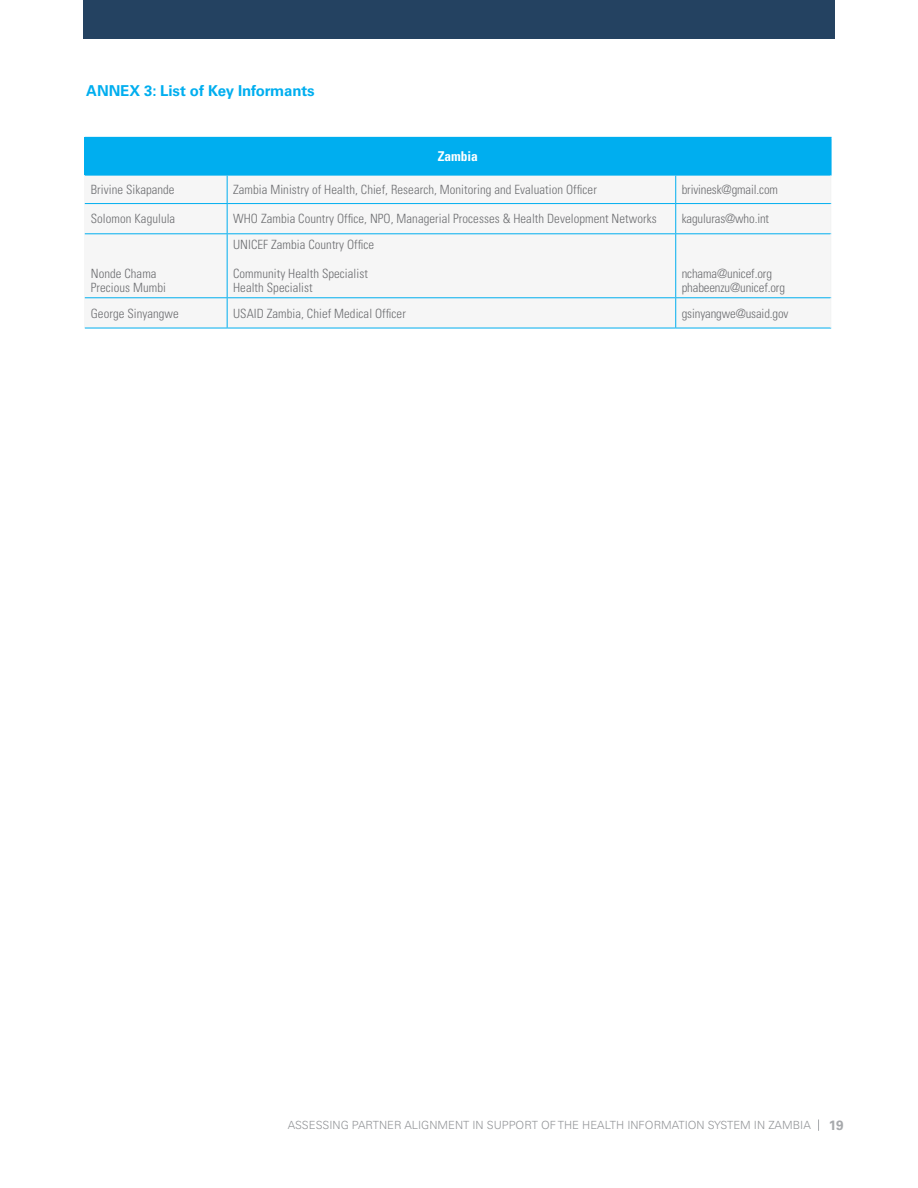
<style>
.page{position:relative;width:918px;height:1188px;background:#fff}
.page>*{position:absolute;margin:0;border:0;box-sizing:border-box;transform-origin:0 0}
.t1{font:700 15px "Univers LT Std";letter-spacing:-.005em;color:#00aeef}
.t2{font:700 condensed 13.5px "Univers LT Std";letter-spacing:-.005em;color:#fff}
.t3{font:700 13.5px "Univers LT Std";color:#a7a9ac}
.t4{font:300 condensed 12.75px/14.2px "Univers LT Std";letter-spacing:.005em;color:#6d6e71}
.t5{font:300 11.25px "Univers LT Std";color:#939598}
</style>
<div class="page">
<div style="left:83px;top:0;width:751px;height:38px;background:#244261"></div>
<div style="left:85px;top:138px;width:746px;height:37px;background:#00aeef"></div>
<div style="left:85px;top:175px;width:142px;height:29px;background:#f6f6f6"></div>
<div style="left:227px;top:175px;width:449px;height:29px;background:#f6f6f6"></div>
<div style="left:676px;top:175px;width:155px;height:29px;background:#f6f6f6"></div>
<div style="left:85px;top:204px;width:142px;height:30px;background:#f6f6f6"></div>
<div style="left:227px;top:204px;width:449px;height:30px;background:#f6f6f6"></div>
<div style="left:676px;top:204px;width:155px;height:30px;background:#f6f6f6"></div>
<div style="left:85px;top:234px;width:142px;height:64px;background:#f6f6f6"></div>
<div style="left:227px;top:234px;width:449px;height:64px;background:#f6f6f6"></div>
<div style="left:676px;top:234px;width:155px;height:64px;background:#f6f6f6"></div>
<div style="left:85px;top:298px;width:142px;height:30px;background:#f6f6f6"></div>
<div style="left:227px;top:298px;width:449px;height:30px;background:#f6f6f6"></div>
<div style="left:676px;top:298px;width:155px;height:30px;background:#f6f6f6"></div>
<hr style="left:85px;top:137px;width:142px;height:1px;background:#00aeef">
<hr style="left:227px;top:137px;width:449px;height:1px;background:#00aeef">
<hr style="left:676px;top:137px;width:156px;height:1px;background:#00aeef">
<hr style="left:830px;top:138px;width:2px;height:37px;background:#00aeef">
<hr style="left:85px;top:175px;width:142px;height:1px;background:#00aeef">
<hr style="left:227px;top:175px;width:449px;height:1px;background:#00aeef">
<hr style="left:676px;top:175px;width:156px;height:1px;background:#00aeef">
<hr style="left:85px;top:203px;width:142px;height:1px;background:#00aeef">
<hr style="left:227px;top:203px;width:449px;height:1px;background:#00aeef">
<hr style="left:676px;top:203px;width:155px;height:1px;background:#00aeef">
<hr style="left:85px;top:233px;width:142px;height:1px;background:#00aeef">
<hr style="left:227px;top:233px;width:449px;height:1px;background:#00aeef">
<hr style="left:676px;top:233px;width:155px;height:1px;background:#00aeef">
<hr style="left:85px;top:297px;width:142px;height:1px;background:#00aeef">
<hr style="left:227px;top:297px;width:449px;height:1px;background:#00aeef">
<hr style="left:676px;top:297px;width:155px;height:1px;background:#00aeef">
<hr style="left:85px;top:328px;width:142px;height:1px;background:#00aeef">
<hr style="left:227px;top:328px;width:449px;height:1px;background:#00aeef">
<hr style="left:676px;top:328px;width:155px;height:1px;background:#00aeef">
<svg style="left:227px;top:175px;width:1px;height:58px"></svg>
<svg style="left:675px;top:175px;width:1px;height:58px"></svg>
<hr style="left:227px;top:234px;width:1px;height:63px;background:#00aeef">
<hr style="left:675px;top:234px;width:1px;height:63px;background:#00aeef">
<hr style="left:227px;top:298px;width:1px;height:30px;background:#00aeef">
<hr style="left:675px;top:298px;width:1px;height:30px;background:#00aeef">
<p class="t1" style="left:86px;top:82px;width:230px">ANNEX 3: List of Key Informants</p>
<p class="t2" style="left:438px;top:148px;width:42px">Zambia</p>
<p class="t4" style="left:91px;top:182px;width:85px">Brivine Sikapande</p>
<p class="t4" style="left:233px;top:182px;width:365px">Zambia Ministry of Health, Chief, Research, Monitoring and Evaluation Officer</p>
<p class="t4" style="left:682px;top:182px;width:98px">brivinesk@gmail.com</p>
<p class="t4" style="left:91px;top:212px;width:86px">Solomon Kagulula</p>
<p class="t4" style="left:233px;top:212px;width:425px">WHO Zambia Country Office, NPO, Managerial Processes &amp; Health Development Networks</p>
<p class="t4" style="left:682px;top:212px;width:89px">kaguluras@who.int</p>
<p class="t4" style="left:91px;top:266px;width:77px">Nonde Chama<br>Precious Mumbi</p>
<p class="t4" style="left:233px;top:237px;width:143px">UNICEF Zambia Country Office</p>
<p class="t4" style="left:233px;top:266px;width:136px">Community Health Specialist<br>Health Specialist</p>
<p class="t4" style="left:682px;top:266px;width:105px">nchama@unicef.org phabeenzu@unicef.org</p>
<p class="t4" style="left:91px;top:306px;width:90px">George Sinyangwe</p>
<p class="t4" style="left:233px;top:306px;width:174px">USAID Zambia, Chief Medical Officer</p>
<p class="t4" style="left:682px;top:306px;width:108px">gsinyangwe@usaid.gov</p>
<p class="t5" style="left:288px;top:1118px;width:524px">ASSESSING PARTNER ALIGNMENT IN SUPPORT OF THE HEALTH INFORMATION SYSTEM IN ZAMBIA</p>
<p class="t3" style="left:829px;top:1117px;width:16px">19</p>
</div>
